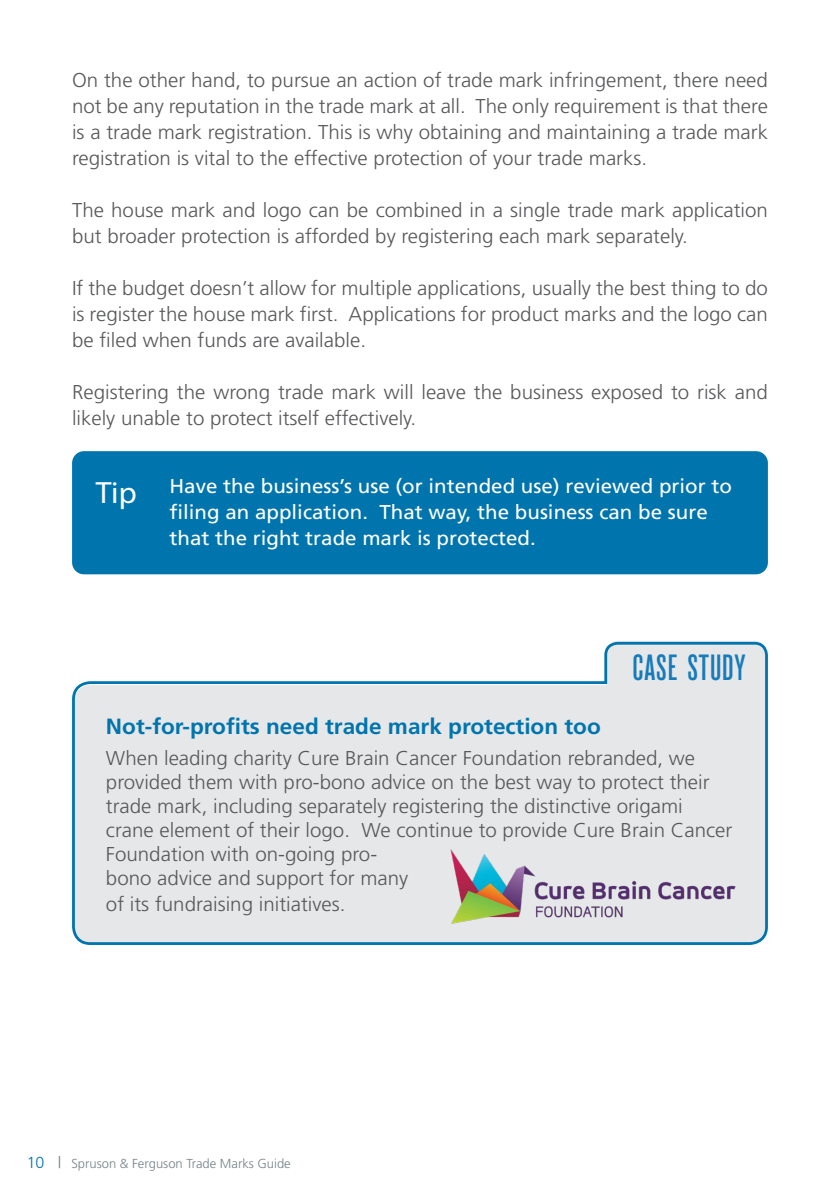
<style>
.page{position:relative;width:840px;height:1191px;background:#fff}
.page>*{position:absolute;margin:0;border:0;box-sizing:border-box;transform-origin:0 0}
.Top_Tip_body{font:500 36.4px "Reforma Grotesk";letter-spacing:.025em;color:#167bba}
.Trade_Marks_Guide{font:30.8px "Myriad Pro";color:#fff}
.Trade_Marks_Guide-2{font:700 22px "Frutiger";color:#0075ad}
.Trade_Marks_Guide-3{font:300 20px/26px "Frutiger";color:#57585a}
.Top_Tip_body-2{font:20px/26px "Frutiger";color:#fff}
.t1{font:300 13px "Frutiger";color:#758288}
.s1{font-size:16px;color:#0075ad}
.s2{font-size:16px}
</style>
<div class="page">
<div style="left:72px;top:451px;width:695px;height:123px;background:#0075ad;border-radius:12px"></div>
<svg style="left:72px;top:641px;width:696px;height:304px;background:#e2e6e9"></svg>
<img style="left:444px;top:848px;width:297px;height:82px">
<p class="Trade_Marks_Guide-3" style="left:72px;top:67px;width:697px;text-align:justify">On the other hand, to pursue an action of trade mark infringement, there need not be any reputation in the trade mark at all. The only requirement is that there is a trade mark registration. This is why obtaining and maintaining a trade mark registration is vital to the effective protection of your trade marks.</p>
<p class="Trade_Marks_Guide-3" style="left:72px;top:197px;width:697px">The house mark and logo can be combined in a single trade mark application but broader protection is afforded by registering each mark separately.</p>
<p class="Trade_Marks_Guide-3" style="left:72px;top:275px;width:697px;text-align:justify">If the budget doesn’t allow for multiple applications, usually the best thing to do is register the house mark first. Applications for product marks and the logo can be filed when funds are available.</p>
<p class="Trade_Marks_Guide-3" style="left:72px;top:379px;width:697px">Registering the wrong trade mark will leave the business exposed to risk and likely unable to protect itself effectively.</p>
<p class="Trade_Marks_Guide" style="left:96px;top:474px;width:42px">Tip</p>
<p class="Top_Tip_body-2" style="left:169px;top:473px;width:563px">Have the business’s use (or intended use) reviewed prior to filing an application. That way, the business can be sure that the right trade mark is protected.</p>
<p class="Top_Tip_body" style="left:632px;top:648px;width:115px">CASE STUDY</p>
<p class="Trade_Marks_Guide-2" style="left:106px;top:713px;width:496px">Not-for-profits need trade mark protection too</p>
<p class="Trade_Marks_Guide-3" style="left:106px;top:746px;width:627px;line-height:24px">When leading charity Cure Brain Cancer Foundation rebranded, we provided them with pro-bono advice on the best way to protect their trade mark, including separately registering the distinctive origami crane element of their logo. We continue to provide Cure Brain Cancer Foundation with on-going pro-<br>bono advice and support for many</p>
<p class="Trade_Marks_Guide-3" style="left:106px;top:891px;width:241px">of its fundraising initiatives.</p>
<p class="t1" style="left:27px;top:1155px;width:265px"><span class="s1">10</span> <span class="s2">|</span> Spruson &amp; Ferguson Trade Marks Guide</p>
</div>
